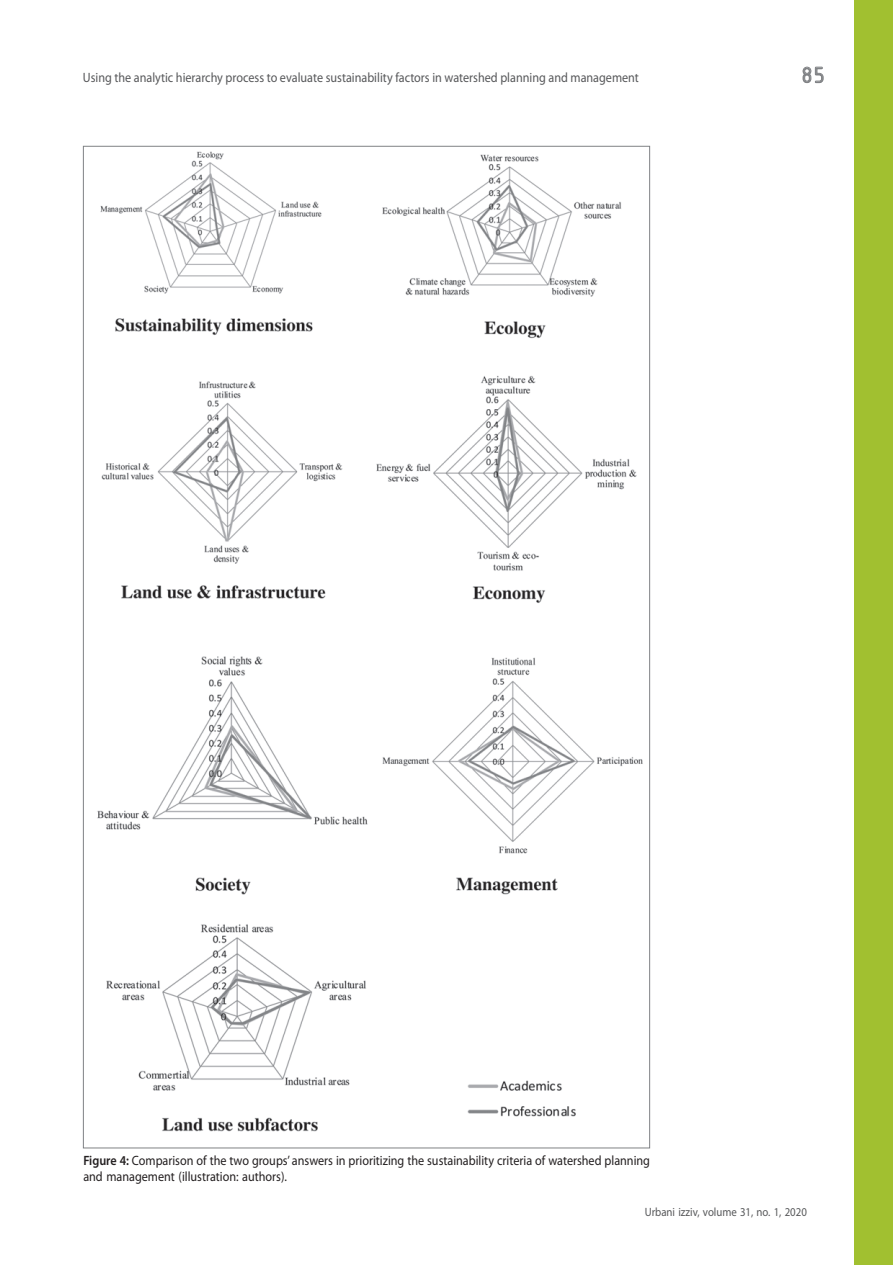
<style>
.page{position:relative;width:893px;height:1265px;background:#fff}
.page>*{position:absolute;margin:0;border:0;box-sizing:border-box;transform-origin:0 0}
.t1{font:24px "ISOCTEUR";color:#808285}
.t2{font:13.5px/16.5px "Myriad Pro";color:#231f20;scale:.9 1}
.t3{font:13.5px "Myriad Pro";color:#57585a;scale:.9 1}
.t4{font:12px "Myriad Pro";color:#57585a;scale:.9 1}
.s1{font-weight:600}
</style>
<div class="page">
<svg style="left:802px;top:66px;width:21px;height:17px"></svg>
<div style="left:853px;top:0;width:39px;height:1264px;background:#a1c030"></div>
<img style="left:97px;top:151px;width:546px;height:981px">
<p class="t3" style="left:83px;top:70px;width:619px">Using the analytic hierarchy process to evaluate sustainability factors in watershed planning and management</p>
<h1 class="t1" style="left:798px;top:59px;width:31px">85</h1>
<p class="t2" style="left:83px;top:1152px;width:631px"><span class="s1">Figure 4:</span> Comparison of the two groups’ answers in prioritizing the sustainability criteria of watershed planning and management (illustration: authors).</p>
<p class="t4" style="left:644px;top:1204px;width:182px">Urbani izziv, volume 31, no. 1, 2020</p>
</div>
